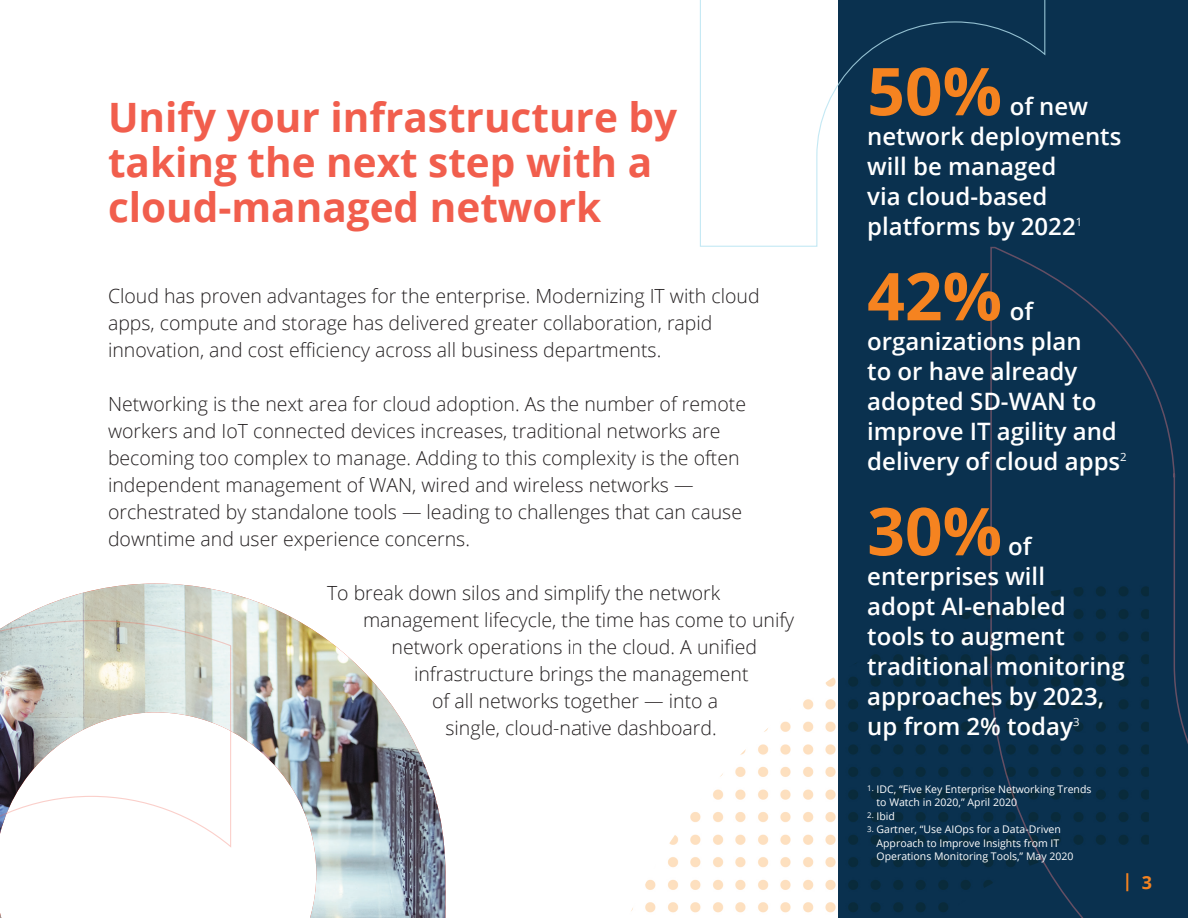
<style>
.page{position:relative;width:1188px;height:918px;background:#fff}
.page>*{position:absolute;margin:0;border:0;box-sizing:border-box;transform-origin:0 0}
.t1{font:700 66px "Open Sans";color:#f58320}
.t2{font:700 40.5px/45px "Open Sans";color:#f15e4d}
.t3{font:600 24px/30px "Open Sans";color:#fff}
.t4{font:300 19.5px/27px "Open Sans";color:#231f20}
.t5{font:700 18px "Open Sans";color:#f58320}
.t6{font:10.5px/13.5px "Open Sans";color:#fff}
.s1{font-size:7.8px}
</style>
<div class="page">
<div style="left:838px;top:0;width:350px;height:918px;background:#0a314f"></div>
<img style="left:15px;top:584px;width:431px;height:334px">
<img style="left:631px;top:609px;width:359px;height:304px">
<svg style="left:700px;top:0;width:346px;height:247px"></svg>
<svg style="left:990px;top:245px;width:198px;height:673px"></svg>
<svg style="left:0;top:620px;width:232px;height:298px"></svg>
<h2 class="t2" style="left:108px;top:94px;width:571px">Unify your infrastructure by taking the next step with a cloud-managed network</h2>
<p class="t4" style="left:108px;top:282px;width:653px">Cloud has proven advantages for the enterprise. Modernizing IT with cloud apps, compute and storage has delivered greater collaboration, rapid innovation, and cost efficiency across all business departments.</p>
<p class="t4" style="left:108px;top:390px;width:640px">Networking is the next area for cloud adoption. As the number of remote workers and IoT connected devices increases, traditional networks are becoming too complex to manage. Adding to this complexity is the often independent management of WAN, wired and wireless networks — orchestrated by standalone tools — leading to challenges that can cause downtime and user experience concerns.</p>
<p class="t4" style="left:327px;top:579px;width:395px">To break down silos and simplify the network</p>
<p class="t4" style="left:363px;top:606px;width:433px">management lifecycle, the time has come to unify</p>
<p class="t4" style="left:392px;top:633px;width:367px">network operations in the cloud. A unified</p>
<p class="t4" style="left:414px;top:660px;width:336px">infrastructure brings the management</p>
<p class="t4" style="left:432px;top:687px;width:288px">of all networks together — into a</p>
<p class="t4" style="left:446px;top:714px;width:273px">single, cloud-native dashboard.</p>
<h1 class="t1" style="left:867px;top:45px;width:136px">50%</h1>
<p class="t3" style="left:867px;top:91px;width:256px;text-indent:142px">of new network deployments will be managed<br>via cloud-based platforms by 2022<sup>1</sup></p>
<h1 class="t1" style="left:867px;top:250px;width:136px">42%</h1>
<p class="t3" style="left:867px;top:296px;width:261px;text-indent:142px">of organizations plan<br>to or have already adopted SD-WAN to improve IT agility and delivery of cloud apps<sup>2</sup></p>
<h1 class="t1" style="left:867px;top:485px;width:136px">30%</h1>
<p class="t3" style="left:867px;top:531px;width:259px;text-indent:141px">of enterprises will<br>adopt AI-enabled tools to augment traditional monitoring approaches by 2023, up from 2% today<sup>3</sup></p>
<p class="t6" style="left:877px;top:782px;width:216px;text-indent:-9px"><span class="s1">1.</span> IDC, “Five Key Enterprise Networking Trends to Watch in 2020,” April 2020</p>
<p class="t6" style="left:867px;top:809px;width:29px"><span class="s1">2.</span> Ibid</p>
<p class="t6" style="left:877px;top:822px;width:198px;text-indent:-9px"><span class="s1">3.</span> Gartner, “Use AIOps for a Data-Driven<br>Approach to Improve Insights from IT<br>Operations Monitoring Tools,” May 2020</p>
<p class="t5" style="left:1123px;top:869px;width:31px">| 3</p>
</div>
